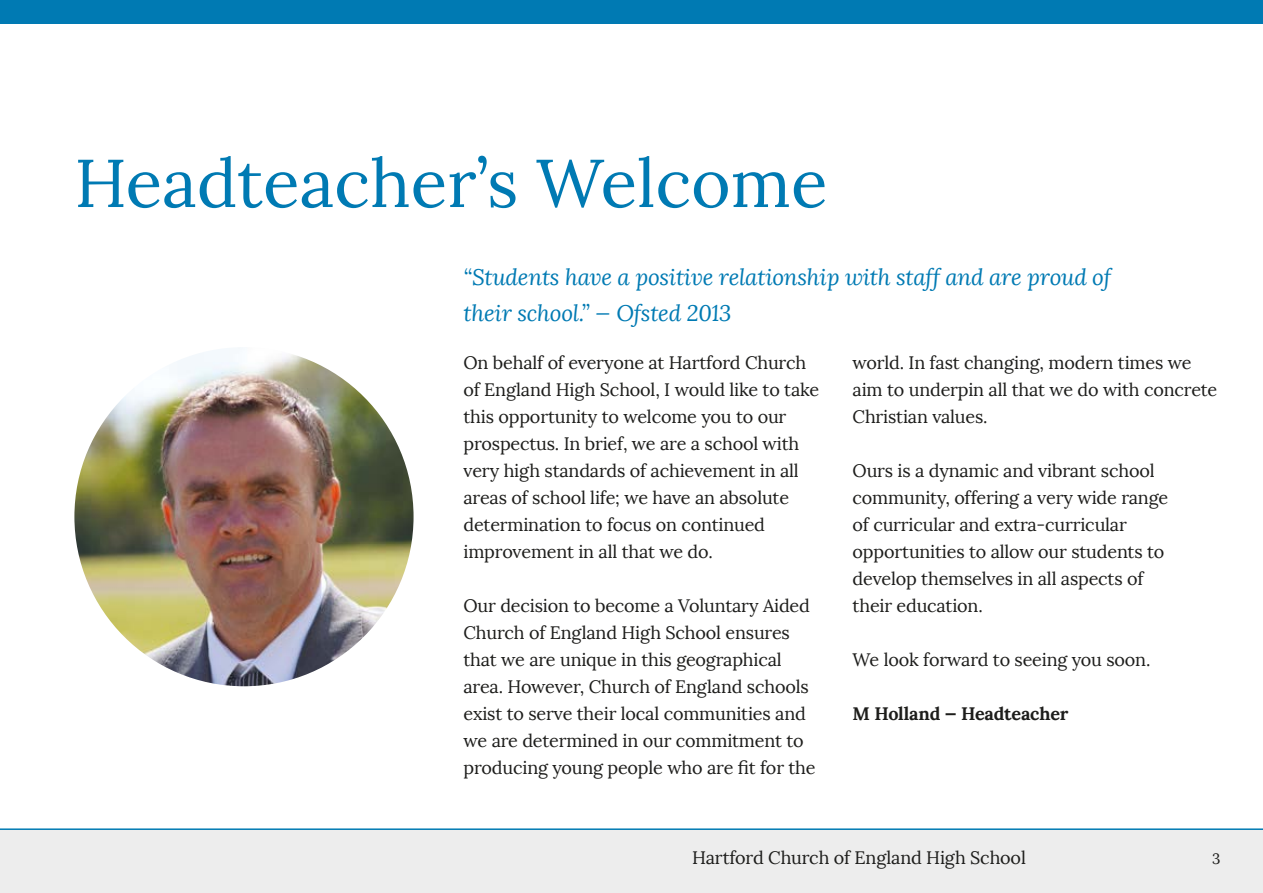
<style>
.page{position:relative;width:1263px;height:893px;background:#fff}
.page>*{position:absolute;margin:0;border:0;box-sizing:border-box;transform-origin:0 0}
.t1{font:67.5px "Lora";color:#007ab3}
.Quote_Big{font:italic 22.5px/36px "Lora";letter-spacing:-.01em;color:#007ab3}
.body{font:18px/27px "Lora";letter-spacing:-.01em;color:#1d1d1b}
.body-2{font:700 18px "Lora";letter-spacing:-.01em;color:#1d1d1b}
.t2{font:15px "Lora";color:#1d1d1b}
</style>
<div class="page">
<img style="left:74px;top:347px;width:340px;height:339px;border-radius:170px">
<div style="left:0;top:829px;width:1263px;height:64px;background:#ededed"></div>
<hr style="left:0;top:828px;width:1263px;height:2px;background:#007ab3">
<div style="left:0;top:0;width:1263px;height:23px;background:#007ab3"></div>
<h1 class="t1" style="left:74px;top:142px;width:755px">Headteacher’s Welcome</h1>
<p class="Quote_Big" style="left:463px;top:260px;width:649px">“Students have a positive relationship with staff and are proud of their school.” — Ofsted 2013</p>
<p class="body" style="left:463px;top:349px;width:357px">On behalf of everyone at Hartford Church of England High School, I would like to take this opportunity to welcome you to our prospectus. In brief, we are a school with very high standards of achievement in all areas of school life; we have an absolute determination to focus on continued improvement in all that we do.</p>
<p class="body" style="left:463px;top:592px;width:354px">Our decision to become a Voluntary Aided Church of England High School ensures that we are unique in this geographical area. However, Church of England schools exist to serve their local communities and we are determined in our commitment to producing young people who are fit for the</p>
<p class="body" style="left:853px;top:349px;width:366px">world. In fast changing, modern times we aim to underpin all that we do with concrete<br>Christian values.</p>
<p class="body" style="left:853px;top:457px;width:317px">Ours is a dynamic and vibrant school community, offering a very wide range of curricular and extra-curricular opportunities to allow our students to develop themselves in all aspects of their education.</p>
<p class="body" style="left:853px;top:646px;width:299px">We look forward to seeing you soon.</p>
<p class="body-2" style="left:853px;top:702px;width:217px">M Holland — Headteacher</p>
<p class="body" style="left:692px;top:844px;width:335px">Hartford Church of England High School</p>
<p class="t2" style="left:1212px;top:849px;width:10px">3</p>
</div>
